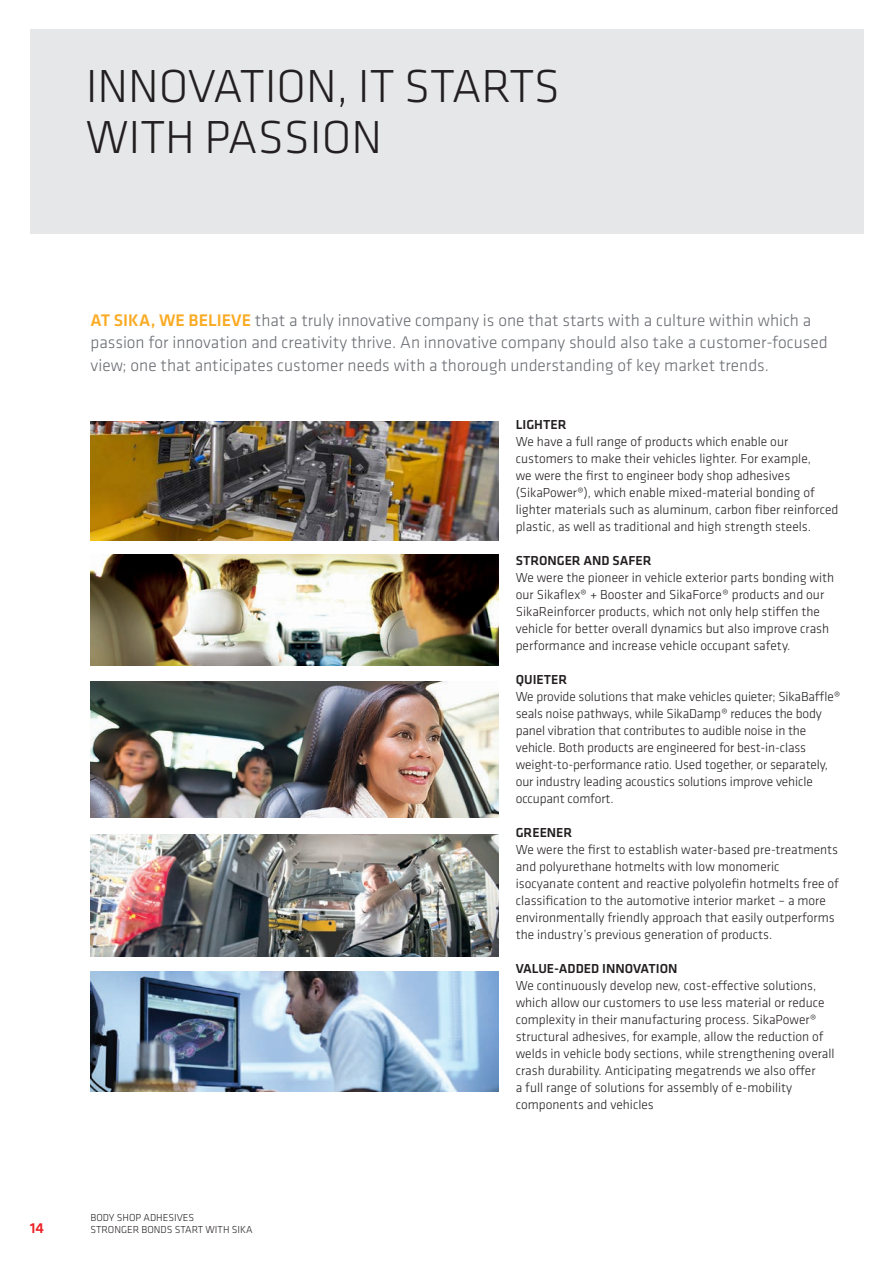
<style>
.page{position:relative;width:893px;height:1263px;background:#fff}
.page>*{position:absolute;margin:0;border:0;box-sizing:border-box;transform-origin:0 0}
.SI_Klavika_HL1{font:300 48px/51px "Klavika";color:#231f20}
.t1{font:300 17.4px/22.6px "Klavika";color:#696c71}
.t2{font:500 15px "Klavika";color:#ee1d23}
.t3{font:300 13.5px/17px "Klavika";color:#231f20}
.t4{font:500 13.5px "Klavika";color:#231f20}
.t5{font:300 10.5px/12.6px "Klavika";color:#231f20}
.s1{font-weight:500;color:#faab24}
</style>
<div class="page">
<div style="left:30px;top:30px;width:833px;height:204px;background:#e6e7e9"></div>
<img style="left:91px;top:834px;width:408px;height:122px">
<img style="left:91px;top:972px;width:408px;height:120px">
<img style="left:91px;top:555px;width:408px;height:110px">
<img style="left:91px;top:681px;width:408px;height:136px">
<img style="left:91px;top:421px;width:408px;height:119px">
<p class="SI_Klavika_HL1" style="left:86px;top:60px;width:476px">INNOVATION, IT STARTS<br>WITH PASSION</p>
<p class="t1" style="left:91px;top:308px;width:739px"><span class="s1">AT SIKA, WE BELIEVE</span> that a truly innovative company is one that starts with a culture within which a passion for innovation and creativity thrive. An innovative company should also take a customer-focused view; one that anticipates customer needs with a thorough understanding of key market trends.</p>
<p class="t2" style="left:30px;top:1218px;width:16px">14</p>
<p class="t5" style="left:91px;top:1211px;width:164px">BODY SHOP ADHESIVES<br>STRONGER BONDS START WITH SIKA</p>
<p class="t4" style="left:516px;top:415px;width:52px">LIGHTER</p>
<p class="t3" style="left:516px;top:432px;width:324px">We have a full range of products which enable our customers to make their vehicles lighter. For example,<br>we were the first to engineer body shop adhesives (SikaPower®), which enable mixed-material bonding of lighter materials such as aluminum, carbon fiber reinforced plastic, as well as traditional and high strength steels.</p>
<p class="t4" style="left:516px;top:551px;width:137px">STRONGER AND SAFER</p>
<p class="t3" style="left:516px;top:569px;width:320px">We were the pioneer in vehicle exterior parts bonding with our Sikaflex® + Booster and SikaForce® products and our SikaReinforcer products, which not only help stiffen the vehicle for better overall dynamics but also improve crash performance and increase vehicle occupant safety.</p>
<p class="t4" style="left:516px;top:670px;width:53px">QUIETER</p>
<p class="t3" style="left:516px;top:688px;width:326px">We provide solutions that make vehicles quieter; SikaBaffle® seals noise pathways, while SikaDamp® reduces the body panel vibration that contributes to audible noise in the vehicle. Both products are engineered for best-in-class weight-to-performance ratio. Used together, or separately, our industry leading acoustics solutions improve vehicle occupant comfort.</p>
<p class="t4" style="left:516px;top:823px;width:58px">GREENER</p>
<p class="t3" style="left:516px;top:841px;width:325px">We were the first to establish water-based pre-treatments and polyurethane hotmelts with low monomeric isocyanate content and reactive polyolefin hotmelts free of classification to the automotive interior market – a more environmentally friendly approach that easily outperforms the industry’s previous generation of products.</p>
<p class="t4" style="left:516px;top:959px;width:163px">VALUE-ADDED INNOVATION</p>
<p class="t3" style="left:516px;top:977px;width:320px">We continuously develop new, cost-effective solutions, which allow our customers to use less material or reduce complexity in their manufacturing process. SikaPower® structural adhesives, for example, allow the reduction of welds in vehicle body sections, while strengthening overall</p>
<p class="t3" style="left:516px;top:1062px;width:301px">crash durability. Anticipating megatrends we also offer a full range of solutions for assembly of e-mobility components and vehicles</p>
</div>
